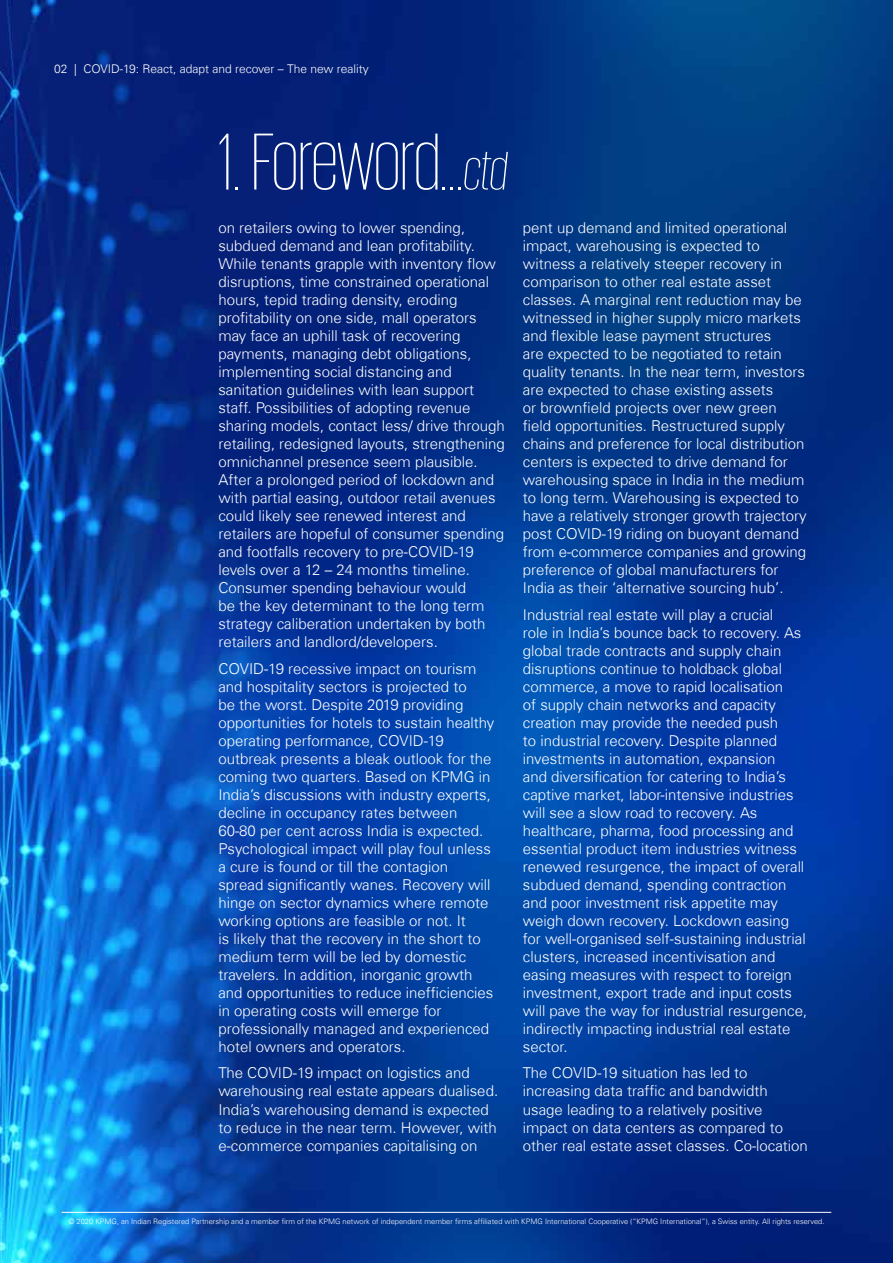
<style>
.page{position:relative;width:893px;height:1263px;background:#fff}
.page>*{position:absolute;margin:0;border:0;box-sizing:border-box;transform-origin:0 0}
.t1{font:200 82.5px "KPMG";letter-spacing:-.005em;color:#fff}
.t2{font:300 15px/18px "Universfor KPMG";color:#fff}
.t3{font:300 12px "Universfor KPMG";color:#fff}
.t4{font:300 7.5px "Universfor KPMG";color:#fff}
.s1{font-style:italic;font-size:55.5px}
</style>
<div class="page">
<img style="left:0;top:0;width:892px;height:1263px">
<hr style="left:62px;top:1212px;width:769px;height:1px;background:#fff">
<p class="t3" style="left:54px;top:61px;width:316px">02 | COVID-19: React, adapt and recover – The new reality</p>
<h1 class="t1" style="left:218px;top:123px;width:290px">1. Foreword...<span class="s1">ctd</span></h1>
<p class="t2" style="left:218px;top:219px;width:288px">on retailers owing to lower spending, subdued demand and lean profitability.<br>While tenants grapple with inventory flow disruptions, time constrained operational hours, tepid trading density, eroding profitability on one side, mall operators may face an uphill task of recovering payments, managing debt obligations, implementing social distancing and sanitation guidelines with lean support staff. Possibilities of adopting revenue sharing models, contact less/ drive through retailing, redesigned layouts, strengthening omnichannel presence seem plausible.<br>After a prolonged period of lockdown and with partial easing, outdoor retail avenues could likely see renewed interest and retailers are hopeful of consumer spending and footfalls recovery to pre-COVID-19 levels over a 12 – 24 months timeline.<br>Consumer spending behaviour would<br>be the key determinant to the long term strategy caliberation undertaken by both retailers and landlord/developers.</p>
<p class="t2" style="left:218px;top:660px;width:278px">COVID-19 recessive impact on tourism and hospitality sectors is projected to<br>be the worst. Despite 2019 providing opportunities for hotels to sustain healthy operating performance, COVID-19 outbreak presents a bleak outlook for the coming two quarters. Based on KPMG in India’s discussions with industry experts, decline in occupancy rates between 60-80 per cent across India is expected.<br>Psychological impact will play foul unless a cure is found or till the contagion spread significantly wanes. Recovery will hinge on sector dynamics where remote working options are feasible or not. It<br>is likely that the recovery in the short to medium term will be led by domestic travelers. In addition, inorganic growth and opportunities to reduce inefficiencies in operating costs will emerge for professionally managed and experienced hotel owners and operators.</p>
<p class="t2" style="left:218px;top:1064px;width:281px">The COVID-19 impact on logistics and warehousing real estate appears dualised.<br>India’s warehousing demand is expected to reduce in the near term. However, with e-commerce companies capitalising on</p>
<p class="t2" style="left:523px;top:219px;width:285px">pent up demand and limited operational impact, warehousing is expected to witness a relatively steeper recovery in comparison to other real estate asset classes. A marginal rent reduction may be witnessed in higher supply micro markets and flexible lease payment structures<br>are expected to be negotiated to retain quality tenants. In the near term, investors are expected to chase existing assets<br>or brownfield projects over new green field opportunities. Restructured supply chains and preference for local distribution centers is expected to drive demand for warehousing space in India in the medium to long term. Warehousing is expected to have a relatively stronger growth trajectory post COVID-19 riding on buoyant demand from e-commerce companies and growing preference of global manufacturers for India as their ‘alternative sourcing hub’.</p>
<p class="t2" style="left:523px;top:606px;width:286px">Industrial real estate will play a crucial<br>role in India’s bounce back to recovery. As global trade contracts and supply chain disruptions continue to holdback global commerce, a move to rapid localisation<br>of supply chain networks and capacity creation may provide the needed push<br>to industrial recovery. Despite planned investments in automation, expansion<br>and diversification for catering to India’s captive market, labor-intensive industries will see a slow road to recovery. As healthcare, pharma, food processing and essential product item industries witness renewed resurgence, the impact of overall subdued demand, spending contraction and poor investment risk appetite may weigh down recovery. Lockdown easing for well-organised self-sustaining industrial clusters, increased incentivisation and easing measures with respect to foreign investment, export trade and input costs will pave the way for industrial resurgence, indirectly impacting industrial real estate sector.</p>
<p class="t2" style="left:523px;top:1064px;width:287px">The COVID-19 situation has led to increasing data traffic and bandwidth usage leading to a relatively positive impact on data centers as compared to other real estate asset classes. Co-location</p>
<p class="t4" style="left:69px;top:1216px;width:757px">© 2020 KPMG, an Indian Registered Partnership and a member firm of the KPMG network of independent member firms affiliated with KPMG International Cooperative (“KPMG International”), a Swiss entity. All rights reserved.</p>
</div>
